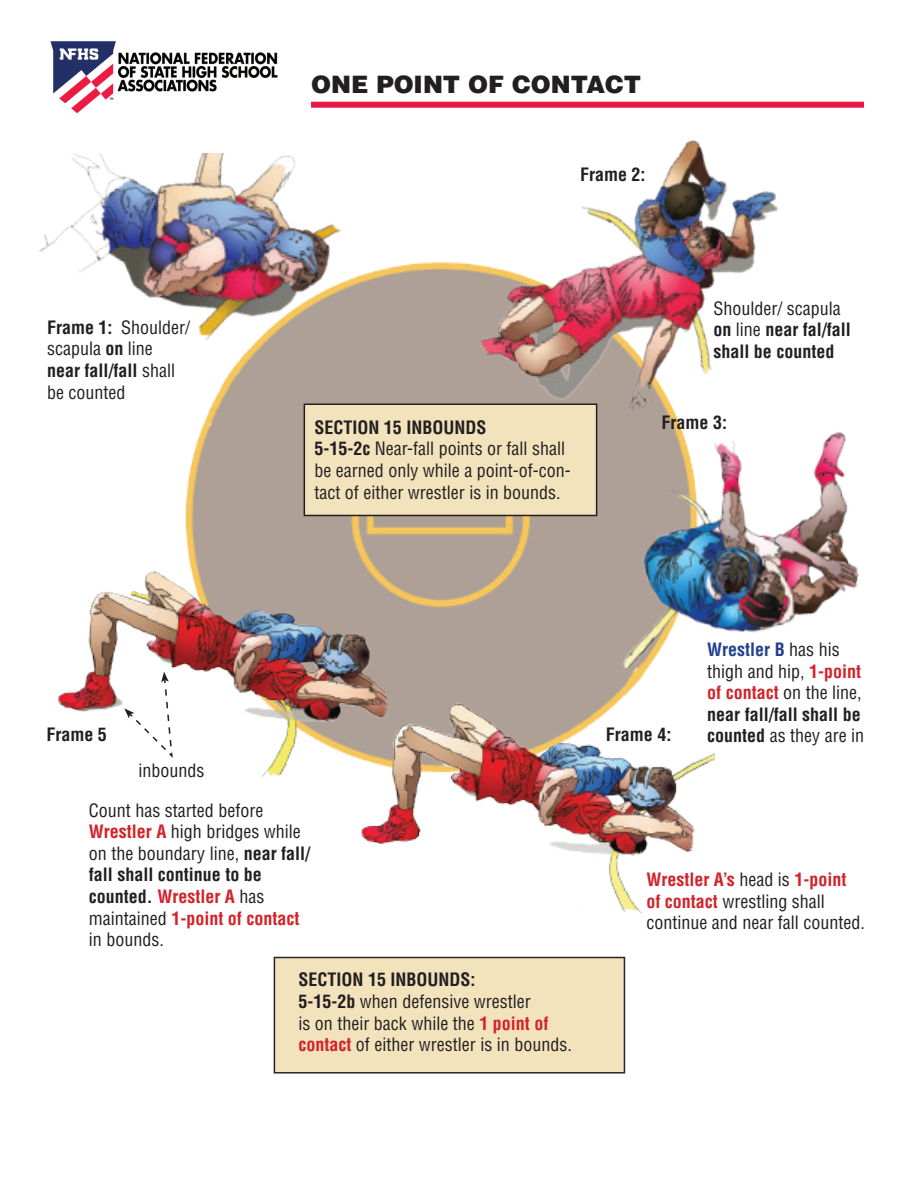
<style>
.page{position:relative;width:918px;height:1188px;background:#fff}
.page>*{position:absolute;margin:0;border:0;box-sizing:border-box;transform-origin:0 0}
.t1{font:900 24px "Helvetica LT Std";color:#231f20}
.t2{font:condensed 18px/21.6px "Helvetica LT Std";color:#231f20}
.t3{font:700 condensed 18px/21.6px "Helvetica LT Std";color:#231f20}
.s1{font-weight:700}
.s2{font-weight:400}
.s3{font-weight:700;color:#d1232a}
.s4{font-weight:700;color:#253f8e}
</style>
<div class="page">
<img style="left:185px;top:262px;width:494px;height:431px">
<img style="left:433px;top:140px;width:345px;height:274px">
<img style="left:536px;top:420px;width:323px;height:259px">
<div style="left:311px;top:102px;width:553px;height:6px;background:#ea1846"></div>
<img style="left:50px;top:41px;width:228px;height:73px">
<div style="left:304px;top:404px;width:293px;height:111px;background:#f2e3bd"></div>
<div style="left:304px;top:404px;width:293px;height:112px;border:2px solid #231f20"></div>
<img style="left:39px;top:154px;width:316px;height:209px">
<img style="left:361px;top:693px;width:354px;height:223px">
<img style="left:58px;top:552px;width:329px;height:226px">
<div style="left:274px;top:957px;width:351px;height:117px;background:#f2e3bd;border:2px solid #282526"></div>
<svg style="left:124px;top:672px;width:50px;height:88px"></svg>
<h1 class="t1" style="left:311px;top:68px;width:332px">ONE POINT OF CONTACT</h1>
<p class="t2" style="left:47px;top:316px;width:145px"><span class="s1">Frame 1:</span> Shoulder/ scapula <span class="s1">on</span> line <span class="s1">near fall/fall</span> shall be counted</p>
<p class="t3" style="left:580px;top:163px;width:67px">Frame 2:</p>
<p class="t2" style="left:314px;top:416px;width:258px"><span class="s1">SECTION 15 INBOUNDS<br>5-15-2c</span> Near-fall points or fall shall be earned only while a point-of-con&shy;tact of either wrestler is in bounds.</p>
<p class="t3" style="left:713px;top:297px;width:139px"><span class="s2">Shoulder/ scapula </span>on <span class="s2">line</span> near fal/fall shall be counted</p>
<p class="t3" style="left:662px;top:411px;width:67px">Frame 3:</p>
<p class="t3" style="left:46px;top:723px;width:62px">Frame 5</p>
<p class="t2" style="left:139px;top:760px;width:67px">inbounds</p>
<p class="t2" style="left:89px;top:799px;width:223px">Count has started before<br><span class="s3">Wrestler A</span> high bridges while on the boundary line, <span class="s1">near fall/ fall shall continue to be counted.</span> <span class="s3">Wrestler A</span> has maintained <span class="s3">1-point of contact </span>in bounds.</p>
<p class="t2" style="left:298px;top:969px;width:275px"><span class="s1">SECTION 15 INBOUNDS:<br>5-15-2b</span> when defensive wrestler<br>is on their back while the <span class="s3">1 point of contact</span> of either wrestler is in bounds.</p>
<p class="t3" style="left:606px;top:723px;width:67px">Frame 4:</p>
<p class="t2" style="left:707px;top:638px;width:158px"><span class="s4">Wrestler B</span> has his thigh and hip, <span class="s3">1-point of contact</span> on the line, <span class="s1">near fall/fall shall be counted</span> as they are in</p>
<p class="t2" style="left:646px;top:868px;width:220px"><span class="s3">Wrestler A’s</span> head is <span class="s3">1-point of contact</span> wrestling shall continue and near fall counted.</p>
</div>
